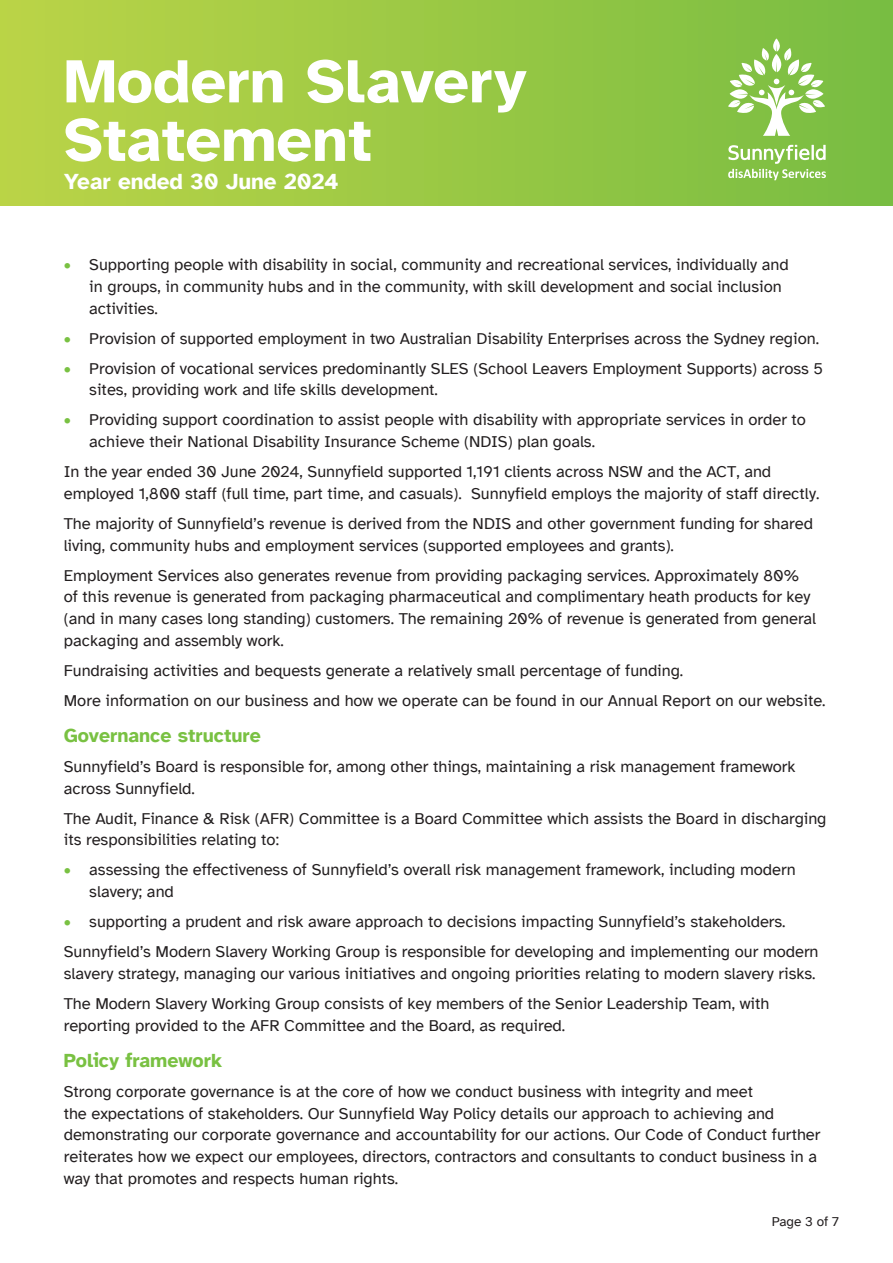
<style>
.page{position:relative;width:893px;height:1263px;background:#fff}
.page>*{position:absolute;margin:0;border:0;box-sizing:border-box;transform-origin:0 0}
.t1{font:700 63px/58.5px "Atkinson Hyperlegible";color:#fff}
.t2{font:700 22.5px "Atkinson Hyperlegible";color:#fff}
.SF_Sub_Headings{font:700 19.5px "Atkinson Hyperlegible";color:#79c142}
.SF_Copy{font:16.5px/21.8px "Atkinson Hyperlegible";color:#231f20}
.SF_Copy-2{font:13.5px "Atkinson Hyperlegible";color:#231f20}
.s1{color:#79c142}
</style>
<div class="page">
<div style="left:0;top:0;width:893px;height:206px;background:linear-gradient(to right,#bbd447,#78bd42)"></div>
<svg style="left:728px;top:38px;width:97px;height:98px"></svg>
<svg style="left:728px;top:145px;width:98px;height:35px"></svg>
<p class="t1" style="left:64px;top:52px;width:464px">Modern Slavery<br>Statement</p>
<p class="t2" style="left:64px;top:168px;width:276px">Year ended 30 June 2024</p>
<p class="SF_Copy" style="left:89px;top:254px;width:701px;text-indent:-26px"><span class="s1">•</span> Supporting people with disability in social, community and recreational services, individually and in groups, in community hubs and in the community, with skill development and social inclusion activities.</p>
<p class="SF_Copy" style="left:64px;top:327px;width:757px"><span class="s1">•</span> Provision of supported employment in two Australian Disability Enterprises across the Sydney region.</p>
<p class="SF_Copy" style="left:89px;top:357px;width:735px;text-indent:-26px"><span class="s1">•</span> Provision of vocational services predominantly SLES (School Leavers Employment Supports) across 5 sites, providing work and life skills development.</p>
<p class="SF_Copy" style="left:89px;top:409px;width:718px;text-indent:-26px"><span class="s1">•</span> Providing support coordination to assist people with disability with appropriate services in order to achieve their National Disability Insurance Scheme (NDIS) plan goals.</p>
<p class="SF_Copy" style="left:64px;top:461px;width:757px">In the year ended 30 June 2024, Sunnyfield supported 1,191 clients across NSW and the ACT, and employed 1,800 staff (full time, part time, and casuals). Sunnyfield employs the majority of staff directly.</p>
<p class="SF_Copy" style="left:64px;top:513px;width:751px">The majority of Sunnyfield’s revenue is derived from the NDIS and other government funding for shared living, community hubs and employment services (supported employees and grants).</p>
<p class="SF_Copy" style="left:64px;top:564px;width:754px">Employment Services also generates revenue from providing packaging services. Approximately 80% of this revenue is generated from packaging pharmaceutical and complimentary heath products for key (and in many cases long standing) customers. The remaining 20% of revenue is generated from general packaging and assembly work.</p>
<p class="SF_Copy" style="left:64px;top:660px;width:621px">Fundraising activities and bequests generate a relatively small percentage of funding.</p>
<p class="SF_Copy" style="left:64px;top:690px;width:763px">More information on our business and how we operate can be found in our Annual Report on our website.</p>
<p class="SF_Sub_Headings" style="left:64px;top:724px;width:199px">Governance structure</p>
<p class="SF_Copy" style="left:64px;top:756px;width:733px">Sunnyfield’s Board is responsible for, among other things, maintaining a risk management framework across Sunnyfield.</p>
<p class="SF_Copy" style="left:64px;top:807px;width:764px">The Audit, Finance &amp; Risk (AFR) Committee is a Board Committee which assists the Board in discharging its responsibilities relating to:</p>
<p class="SF_Copy" style="left:89px;top:859px;width:708px;text-indent:-26px"><span class="s1">•</span> assessing the effectiveness of Sunnyfield’s overall risk management framework, including modern slavery; and</p>
<p class="SF_Copy" style="left:64px;top:911px;width:723px"><span class="s1">•</span> supporting a prudent and risk aware approach to decisions impacting Sunnyfield’s stakeholders.</p>
<p class="SF_Copy" style="left:64px;top:941px;width:756px">Sunnyfield’s Modern Slavery Working Group is responsible for developing and implementing our modern slavery strategy, managing our various initiatives and ongoing priorities relating to modern slavery risks.</p>
<p class="SF_Copy" style="left:64px;top:993px;width:707px">The Modern Slavery Working Group consists of key members of the Senior Leadership Team, with reporting provided to the AFR Committee and the Board, as required.</p>
<p class="SF_Sub_Headings" style="left:64px;top:1049px;width:160px">Policy framework</p>
<p class="SF_Copy" style="left:64px;top:1081px;width:758px">Strong corporate governance is at the core of how we conduct business with integrity and meet<br>the expectations of stakeholders. Our Sunnyfield Way Policy details our approach to achieving and demonstrating our corporate governance and accountability for our actions. Our Code of Conduct further reiterates how we expect our employees, directors, contractors and consultants to conduct business in a way that promotes and respects human rights.</p>
<p class="SF_Copy-2" style="left:772px;top:1214px;width:69px">Page 3 of 7</p>
</div>
